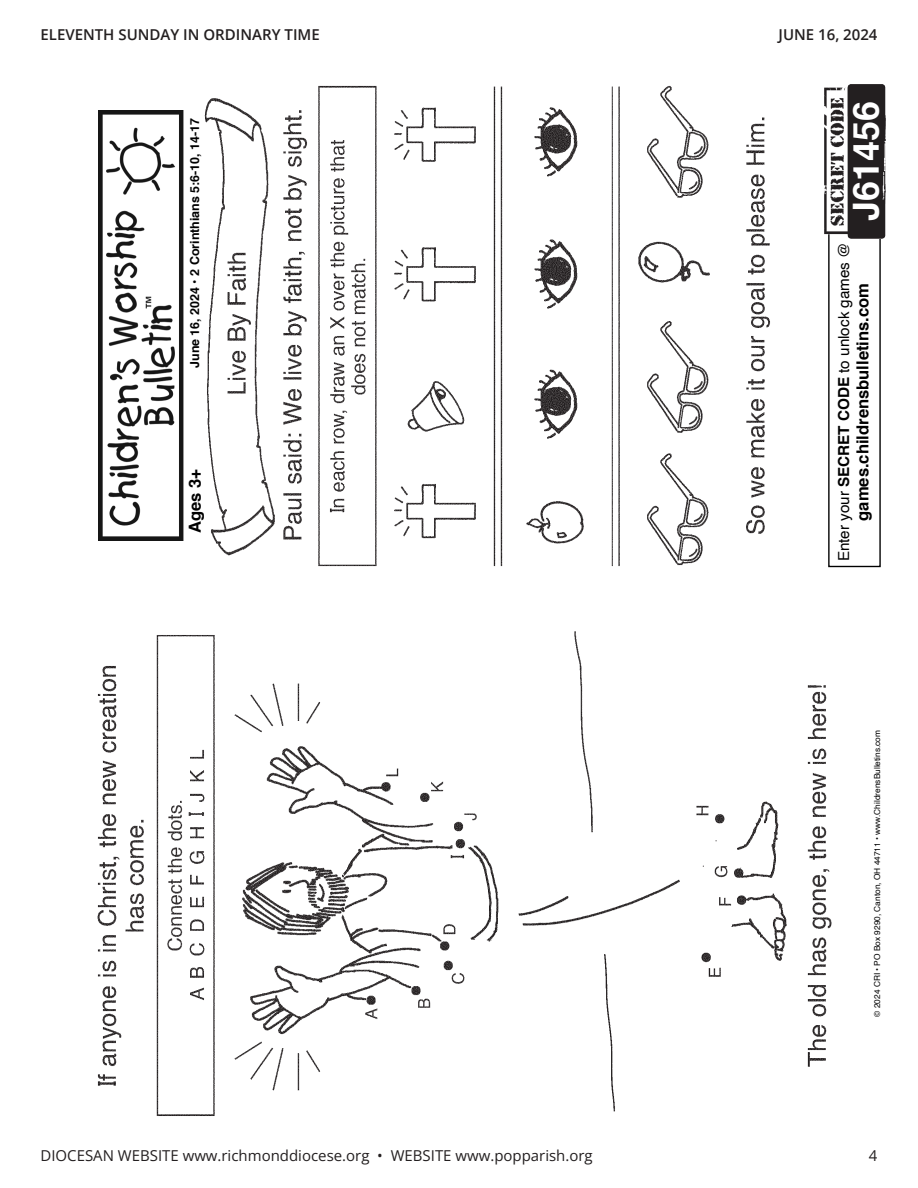
<style>
.page{position:relative;width:918px;height:1188px;background:#fff}
.page>*{position:absolute;margin:0;border:0;box-sizing:border-box;transform-origin:0 0}
.t1{font:700 36px "Helvetica";color:#fff}
.t2{font:700 16.65px "Helvetica";color:#000}
.t3{font:15.15px "Helvetica";color:#000}
.t4{font:15px "Open Sans";color:#231f20}
.t5{font:600 15px "Open Sans";color:#231f20}
.t6{font:700 12.45px "Helvetica";color:#000}
.t7{font:8.25px "Helvetica";color:#000}
.s1{font-weight:700}
</style>
<div class="page">
<img style="left:97px;top:631px;width:735px;height:485px">
<img style="left:98px;top:110px;width:86px;height:431px">
<img style="left:204px;top:84px;width:680px;height:484px">
<div style="left:828px;top:220px;width:53px;height:347px;border:1px solid #000"></div>
<img style="left:825px;top:85px;width:61px;height:154px">
<p class="t5" style="left:40px;top:25px;width:281px">ELEVENTH SUNDAY IN ORDINARY TIME</p>
<p class="t5" style="left:779px;top:25px;width:100px">JUNE 16, 2024</p>
<p class="t6" style="left:185px;top:368px;width:252px;rotate:-90deg">June 16, 2024 • 2 Corinthians 5:6-10, 14-17</p>
<p class="t2" style="left:181px;top:533px;width:66px;rotate:-90deg">Ages 3+</p>
<h1 class="t1" style="left:837px;top:221px;width:122px;rotate:-90deg">J61456</h1>
<p class="t3" style="left:832px;top:561px;width:321px;rotate:-90deg">Enter your <span class="s1">SECRET CODE</span> to unlock games @</p>
<p class="t2" style="left:849px;top:521px;width:240px;rotate:-90deg">games.childrensbulletins.com</p>
<p class="t7" style="left:871px;top:1017px;width:288px;rotate:-90deg">© 2024 CRI • PO Box 9290, Canton, OH 44711 • www.ChildrensBulletins.com</p>
<p class="t4" style="left:40px;top:1146px;width:554px">DIOCESAN WEBSITE www.richmonddiocese.org • WEBSITE www.popparish.org</p>
<p class="t4" style="left:869px;top:1146px;width:10px">4</p>
</div>
